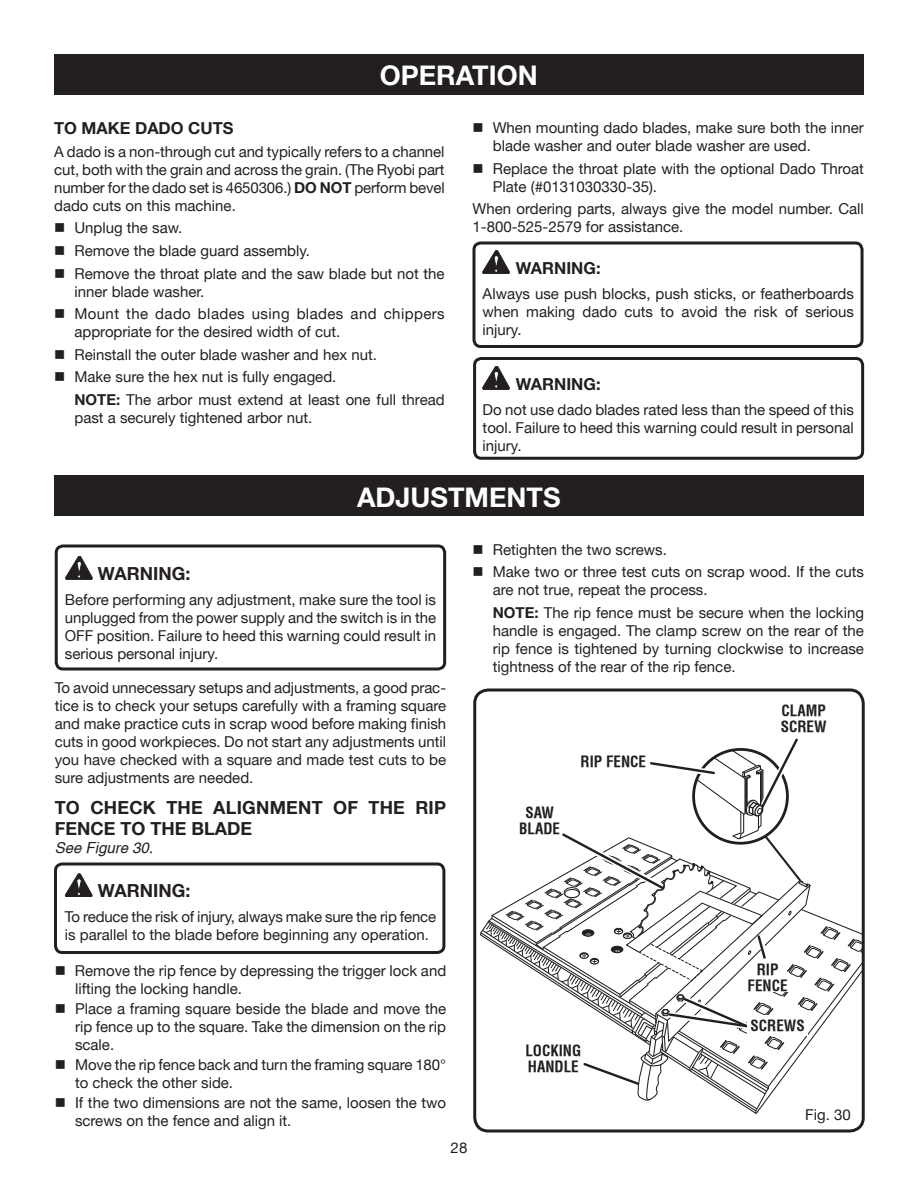
<style>
.page{position:relative;width:918px;height:1188px;background:#fff}
.page>*{position:absolute;margin:0;border:0;box-sizing:border-box;transform-origin:0 0}
.t1{font:700 27px "Helvetica Neue";color:#fff}
.t2{font:700 18px/21.6px "Helvetica Neue";color:#231f20}
.t3{font:700 16.5px "Helvetica Neue";color:#231f20}
.t4{font:15px/18px "Helvetica Neue";color:#231f20}
.t5{font:15px/18px "Helvetica Neue";letter-spacing:.025em;color:#231f20}
.t6{font:700 condensed 15px/15.8px "Helvetica";color:#231f20}
.t7{font:italic 15px "Helvetica";color:#231f20}
.s1{font-weight:700}
</style>
<div class="page">
<div style="left:54px;top:54px;width:810px;height:41px;background:#231f20"></div>
<svg style="left:472px;top:241px;width:392px;height:105px"></svg>
<svg style="left:473px;top:357px;width:392px;height:101px"></svg>
<div style="left:54px;top:476px;width:810px;height:40px;background:#231f20"></div>
<svg style="left:473px;top:688px;width:392px;height:443px"></svg>
<svg style="left:54px;top:544px;width:393px;height:125px"></svg>
<svg style="left:66px;top:556px;width:26px;height:24px"></svg>
<svg style="left:54px;top:862px;width:392px;height:91px"></svg>
<svg style="left:479px;top:732px;width:385px;height:384px"></svg>
<div style="left:748px;top:1015px;width:60px;height:21px;background:#fff"></div>
<h1 class="t1" style="left:380px;top:59px;width:159px">OPERATION</h1>
<p class="t3" style="left:54px;top:118px;width:181px">TO MAKE DADO CUTS</p>
<p class="t4" style="left:54px;top:142px;width:392px;text-align:justify">A dado is a non-through cut and typically refers to a channel cut, both with the grain and across the grain. (The Ryobi part number for the dado set is 4650306.) <span class="s1">DO NOT</span> perform bevel dado cuts on this machine.</p>
<p class="t4" style="left:54px;top:219px;width:130px">■ Unplug the saw.</p>
<p class="t4" style="left:54px;top:241px;width:257px">■ Remove the blade guard assembly.</p>
<p class="t4" style="left:74px;top:264px;width:372px;text-indent:-20px">■ Remove the throat plate and the saw blade but not the inner blade washer.</p>
<p class="t5" style="left:74px;top:305px;width:372px;text-indent:-20px">■ Mount the dado blades using blades and chippers appropriate for the desired width of cut.</p>
<p class="t4" style="left:54px;top:345px;width:324px">■ Reinstall the outer blade washer and hex nut.</p>
<p class="t4" style="left:74px;top:365px;width:372px;line-height:22.5px;text-indent:-20px">■ Make sure the hex nut is fully engaged.<br><span class="s1">NOTE:</span> The arbor must extend at least one full thread</p>
<p class="t4" style="left:74px;top:408px;width:239px">past a securely tightened arbor nut.</p>
<p class="t4" style="left:493px;top:119px;width:373px;text-indent:-20px">■ When mounting dado blades, make sure both the inner blade washer and outer blade washer are used.</p>
<p class="t4" style="left:493px;top:159px;width:373px;text-indent:-20px">■ Replace the throat plate with the optional Dado Throat<br>Plate (#0131030330-35).</p>
<p class="t4" style="left:472px;top:200px;width:393px">When ordering parts, always give the model number. Call<br>1-800-525-2579 for assistance.</p>
<p class="t3" style="left:516px;top:258px;width:86px">WARNING:</p>
<p class="t4" style="left:483px;top:285px;width:373px;text-align:justify">Always use push blocks, push sticks, or featherboards when making dado cuts to avoid the risk of serious injury.</p>
<p class="t3" style="left:516px;top:374px;width:86px">WARNING:</p>
<p class="t4" style="left:483px;top:401px;width:373px;text-align:justify">Do not use dado blades rated less than the speed of this tool. Failure to heed this warning could result in personal injury.</p>
<h1 class="t1" style="left:357px;top:480px;width:205px">ADJUSTMENTS</h1>
<p class="t2" style="left:98px;top:562px;width:94px">WARNING:</p>
<p class="t4" style="left:65px;top:591px;width:373px;text-align:justify">Before performing any adjustment, make sure the tool is unplugged from the power supply and the switch is in the OFF position. Failure to heed this warning could result in serious personal injury.</p>
<p class="t4" style="left:55px;top:679px;width:393px;text-align:justify">To avoid unnecessary setups and adjustments, a good prac&shy;tice is to check your setups carefully with a framing square and make practice cuts in scrap wood before making finish cuts in good workpieces. Do not start any adjustments until you have checked with a square and made test cuts to be sure adjustments are needed.</p>
<p class="t2" style="left:55px;top:796px;width:393px">TO CHECK THE ALIGNMENT OF THE RIP<br>FENCE TO THE BLADE</p>
<p class="t7" style="left:55px;top:839px;width:100px">See Figure 30.</p>
<p class="t2" style="left:98px;top:879px;width:94px">WARNING:</p>
<p class="t4" style="left:65px;top:908px;width:373px">To reduce the risk of injury, always make sure the rip fence is parallel to the blade before beginning any operation.</p>
<p class="t4" style="left:75px;top:961px;width:373px;text-indent:-20px">■ Remove the rip fence by depressing the trigger lock and lifting the locking handle.</p>
<p class="t4" style="left:75px;top:999px;width:373px;text-align:justify;text-indent:-20px">■ Place a framing square beside the blade and move the rip fence up to the square. Take the dimension on the rip scale.</p>
<p class="t4" style="left:75px;top:1055px;width:373px;text-indent:-20px">■ Move the rip fence back and turn the framing square 180° to check the other side.</p>
<p class="t4" style="left:75px;top:1093px;width:373px;text-indent:-20px">■ If the two dimensions are not the same, loosen the two screws on the fence and align it.</p>
<p class="t4" style="left:473px;top:540px;width:196px">■ Retighten the two screws.</p>
<p class="t4" style="left:493px;top:563px;width:373px;text-indent:-20px">■ Make two or three test cuts on scrap wood. If the cuts are not true, repeat the process.</p>
<p class="t4" style="left:493px;top:603px;width:373px;text-align:justify"><span class="s1">NOTE:</span> The rip fence must be secure when the locking handle is engaged. The clamp screw on the rear of the rip fence is tightened by turning clockwise to increase tightness of the rear of the rip fence.</p>
<p class="t6" style="left:519px;top:805px;width:42px;text-align:center">SAW<br>BLADE</p>
<p class="t6" style="left:581px;top:753px;width:67px">RIP FENCE</p>
<p class="t6" style="left:525px;top:1043px;width:57px">LOCKING<br>HANDLE</p>
<p class="t6" style="left:781px;top:703px;width:47px">CLAMP<br>SCREW</p>
<p class="t6" style="left:748px;top:962px;width:42px;text-align:center">RIP<br>FENCE</p>
<p class="t6" style="left:751px;top:1018px;width:56px">SCREWS</p>
<p class="t4" style="left:805px;top:1106px;width:47px">Fig. 30</p>
<p class="t4" style="left:451px;top:1138px;width:18px">28</p>
</div>
